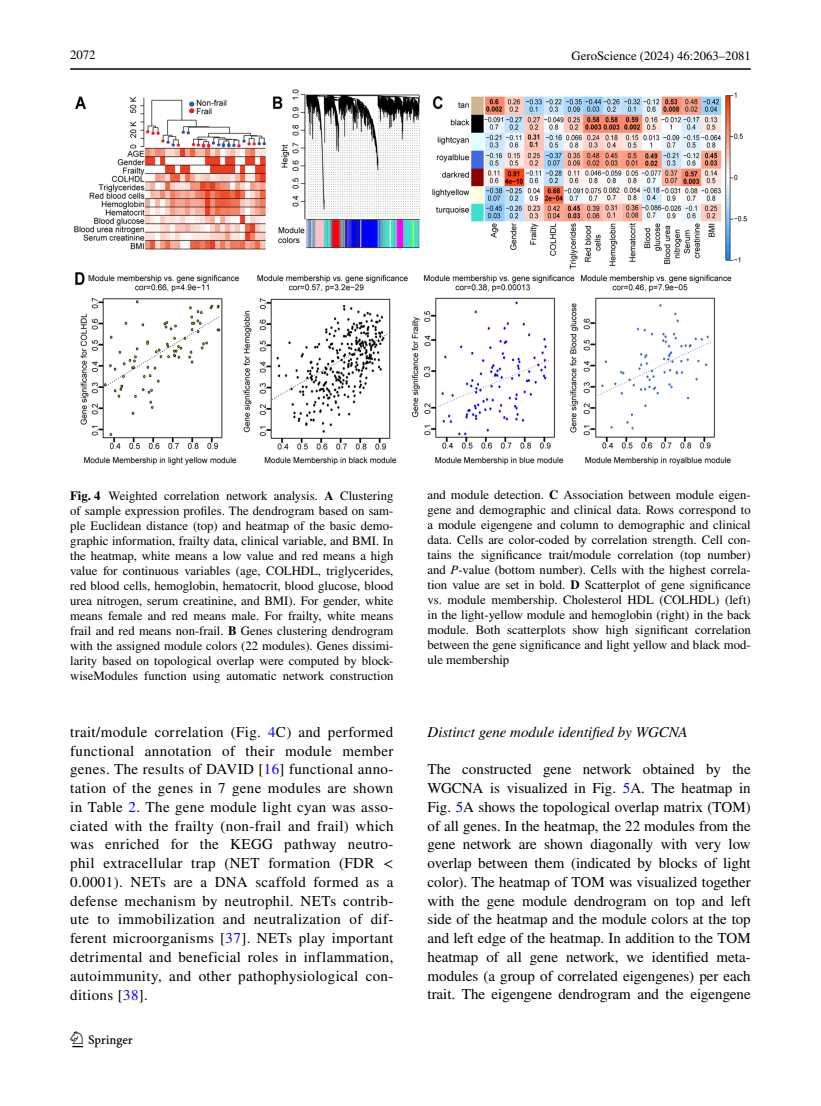
<style>
.page{position:relative;width:821px;height:1106px;background:#fff}
.page>*{position:absolute;margin:0;border:0;box-sizing:border-box;transform-origin:0 0}
.t1{font:22.5px "Springnew Regular 2";color:#000}
.t2{font:15px/18.8px "STIX";letter-spacing:.01em;color:#000;text-align:justify}
.t3{font:italic 15px "STIX";color:#000}
.t4{font:12.75px/15px "STIX";color:#000;text-align:justify}
.s1{font-weight:700}
.s2{font-style:italic}
.s3{color:#00f}
</style>
<div class="page">
<hr style="left:70px;top:68px;width:680px;height:2px;background:#000">
<img style="left:74px;top:89px;width:672px;height:375px">
<p class="t4" style="left:70px;top:48px;width:27px">2072</p>
<p class="t4" style="left:571px;top:49px;width:181px">GeroScience (2024) 46:2063–2081</p>
<p class="t4" style="left:70px;top:488px;width:325px"><span class="s1">Fig. 4</span> Weighted correlation network analysis. <span class="s1">A</span> Clustering of sample expression profiles. The dendrogram based on sam&shy;ple Euclidean distance (top) and heatmap of the basic demo&shy;graphic information, frailty data, clinical variable, and BMI. In the heatmap, white means a low value and red means a high value for continuous variables (age, COLHDL, triglycerides, red blood cells, hemoglobin, hematocrit, blood glucose, blood urea nitrogen, serum creatinine, and BMI). For gender, white means female and red means male. For frailty, white means frail and red means non-frail. <span class="s1">B</span> Genes clustering dendrogram with the assigned module colors (22 modules). Genes dissimi&shy;larity based on topological overlap were computed by block&shy;wiseModules function using automatic network construction</p>
<p class="t4" style="left:427px;top:488px;width:325px">and module detection. <span class="s1">C</span> Association between module eigen&shy;gene and demographic and clinical data. Rows correspond to a module eigengene and column to demographic and clinical data. Cells are color-coded by correlation strength. Cell con&shy;tains the significance trait/module correlation (top number) and <span class="s2">P</span>-value (bottom number). Cells with the highest correla&shy;tion value are set in bold. <span class="s1">D</span> Scatterplot of gene significance vs. module membership. Cholesterol HDL (COLHDL) (left) in the light-yellow module and hemoglobin (right) in the back module. Both scatterplots show high significant correlation between the gene significance and light yellow and black mod&shy;ule membership</p>
<p class="t2" style="left:70px;top:723px;width:325px">trait/module correlation (Fig. <span class="s3">4</span>C) and performed functional annotation of their module member genes. The results of DAVID [<span class="s3">16</span>] functional anno&shy;tation of the genes in 7 gene modules are shown in Table <span class="s3">2</span>. The gene module light cyan was asso&shy;ciated with the frailty (non-frail and frail) which was enriched for the KEGG pathway neutro&shy;phil extracellular trap (NET formation (FDR &lt; 0.0001). NETs are a DNA scaffold formed as a defense mechanism by neutrophil. NETs contrib&shy;ute to immobilization and neutralization of dif&shy;ferent microorganisms [<span class="s3">37</span>]. NETs play important detrimental and beneficial roles in inflammation, autoimmunity, and other pathophysiological con&shy;ditions [<span class="s3">38</span>].</p>
<p class="t3" style="left:427px;top:721px;width:262px">Distinct gene module identified by WGCNA</p>
<p class="t2" style="left:427px;top:761px;width:325px">The constructed gene network obtained by the WGCNA is visualized in Fig. <span class="s3">5</span>A. The heatmap in Fig. <span class="s3">5</span>A shows the topological overlap matrix (TOM) of all genes. In the heatmap, the 22 modules from the gene network are shown diagonally with very low overlap between them (indicated by blocks of light color). The heatmap of TOM was visualized together with the gene module dendrogram on top and left side of the heatmap and the module colors at the top and left edge of the heatmap. In addition to the TOM heatmap of all gene network, we identified meta&shy;modules (a group of correlated eigengenes) per each trait. The eigengene dendrogram and the eigengene</p>
<h1 class="t1" style="left:72px;top:1031px;width:62px">1 3</h1>
</div>
